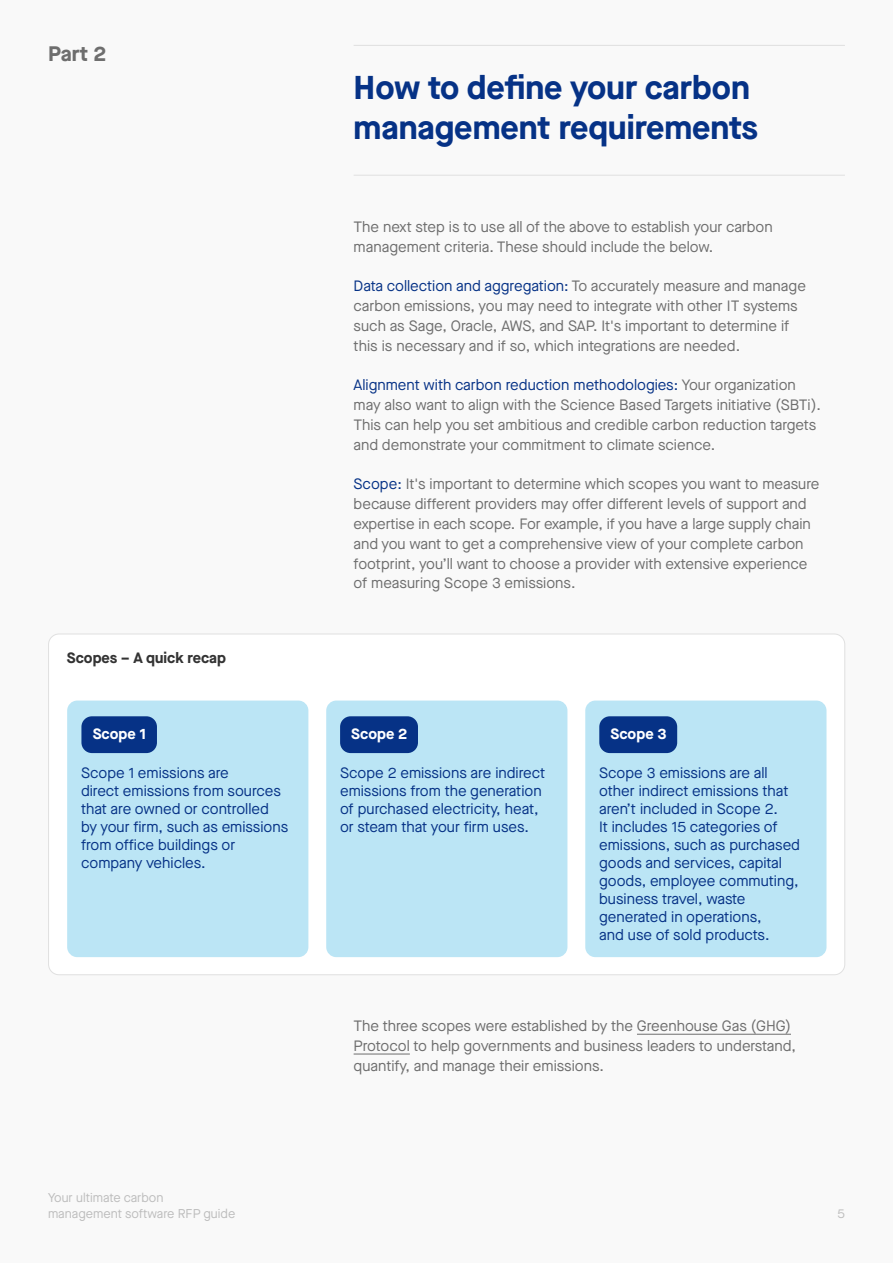
<style>
.page{position:relative;width:893px;height:1263px;background:#f9f9f9}
.page>*{position:absolute;margin:0;border:0;box-sizing:border-box;transform-origin:0 0}
.t1{font:700 33px/39.6px "Maison Neue";color:#063286}
.t2{font:700 21px "Maison Neue";color:#6e6e6e}
.t3{font:15px/19.8px "Maison Neue";color:#6e6e6e}
.t4{font:15px/18px "Maison Neue";color:#063286}
.t5{font:700 15px "Maison Neue";color:#333}
.t6{font:700 15px "Maison Neue";color:#fff}
.t7{font:12.75px/15.8px "Maison Neue";color:#bdbdbd}
.s1{color:#063286}
</style>
<div class="page">
<hr style="left:354px;top:45px;width:491px;height:1px;background:#e0e0e0">
<hr style="left:354px;top:175px;width:491px;height:1px;background:#e0e0e0">
<div style="left:49px;top:634px;width:796px;height:341px;background:#fff;border-radius:10px"></div>
<div style="left:67px;top:700px;width:241px;height:257px;background:#bbe5f5;border-radius:10px"></div>
<div style="left:326px;top:700px;width:241px;height:257px;background:#bbe5f5;border-radius:10px"></div>
<div style="left:585px;top:700px;width:241px;height:257px;background:#bbe5f5;border-radius:10px"></div>
<div style="left:81px;top:716px;width:76px;height:37px;background:#063286;border-radius:11px"></div>
<div style="left:340px;top:716px;width:78px;height:37px;background:#063286;border-radius:11px"></div>
<div style="left:599px;top:716px;width:78px;height:37px;background:#063286;border-radius:11px"></div>
<hr style="left:637px;top:1034px;width:154px;height:1px;background:#6e6e6e">
<hr style="left:354px;top:1054px;width:56px;height:1px;background:#6e6e6e">
<h2 class="t2" style="left:48px;top:39px;width:60px">Part 2</h2>
<p class="t5" style="left:67px;top:647px;width:161px">Scopes – A quick recap</p>
<h1 class="t1" style="left:354px;top:67px;width:406px">How to define your carbon management requirements</h1>
<p class="t3" style="left:354px;top:217px;width:421px">The next step is to use all of the above to establish your carbon management criteria. These should include the below.</p>
<p class="t3" style="left:354px;top:276px;width:454px"><span class="s1">Data collection and aggregation:</span> To accurately measure and manage carbon emissions, you may need to integrate with other IT systems such as Sage, Oracle, AWS, and SAP. It's important to determine if this is necessary and if so, which integrations are needed.</p>
<p class="t3" style="left:354px;top:375px;width:469px"><span class="s1">Alignment with carbon reduction methodologies:</span> Your organization may also want to align with the Science Based Targets initiative (SBTi).<br>This can help you set ambitious and credible carbon reduction targets and demonstrate your commitment to climate science.</p>
<p class="t3" style="left:354px;top:474px;width:467px"><span class="s1">Scope:</span> It's important to determine which scopes you want to measure because different providers may offer different levels of support and expertise in each scope. For example, if you have a large supply chain and you want to get a comprehensive view of your complete carbon footprint, you’ll want to choose a provider with extensive experience of measuring Scope 3 emissions.</p>
<p class="t6" style="left:93px;top:723px;width:55px">Scope 1</p>
<p class="t6" style="left:351px;top:723px;width:58px">Scope 2</p>
<p class="t6" style="left:610px;top:723px;width:58px">Scope 3</p>
<p class="t4" style="left:81px;top:764px;width:209px">Scope 1 emissions are<br>direct emissions from sources that are owned or controlled by your firm, such as emissions from office buildings or company vehicles.</p>
<p class="t4" style="left:340px;top:764px;width:207px">Scope 2 emissions are indirect emissions from the generation of purchased electricity, heat, or steam that your firm uses.</p>
<p class="t4" style="left:599px;top:764px;width:202px">Scope 3 emissions are all other indirect emissions that aren’t included in Scope 2.<br>It includes 15 categories of emissions, such as purchased goods and services, capital goods, employee commuting, business travel, waste generated in operations,<br>and use of sold products.</p>
<p class="t3" style="left:354px;top:1016px;width:444px">The three scopes were established by the Greenhouse Gas (GHG)<br>Protocol to help governments and business leaders to understand, quantify, and manage their emissions.</p>
<p class="t7" style="left:48px;top:1190px;width:189px">Your ultimate carbon management software RFP guide</p>
<p class="t7" style="left:837px;top:1205px;width:9px">5</p>
</div>
